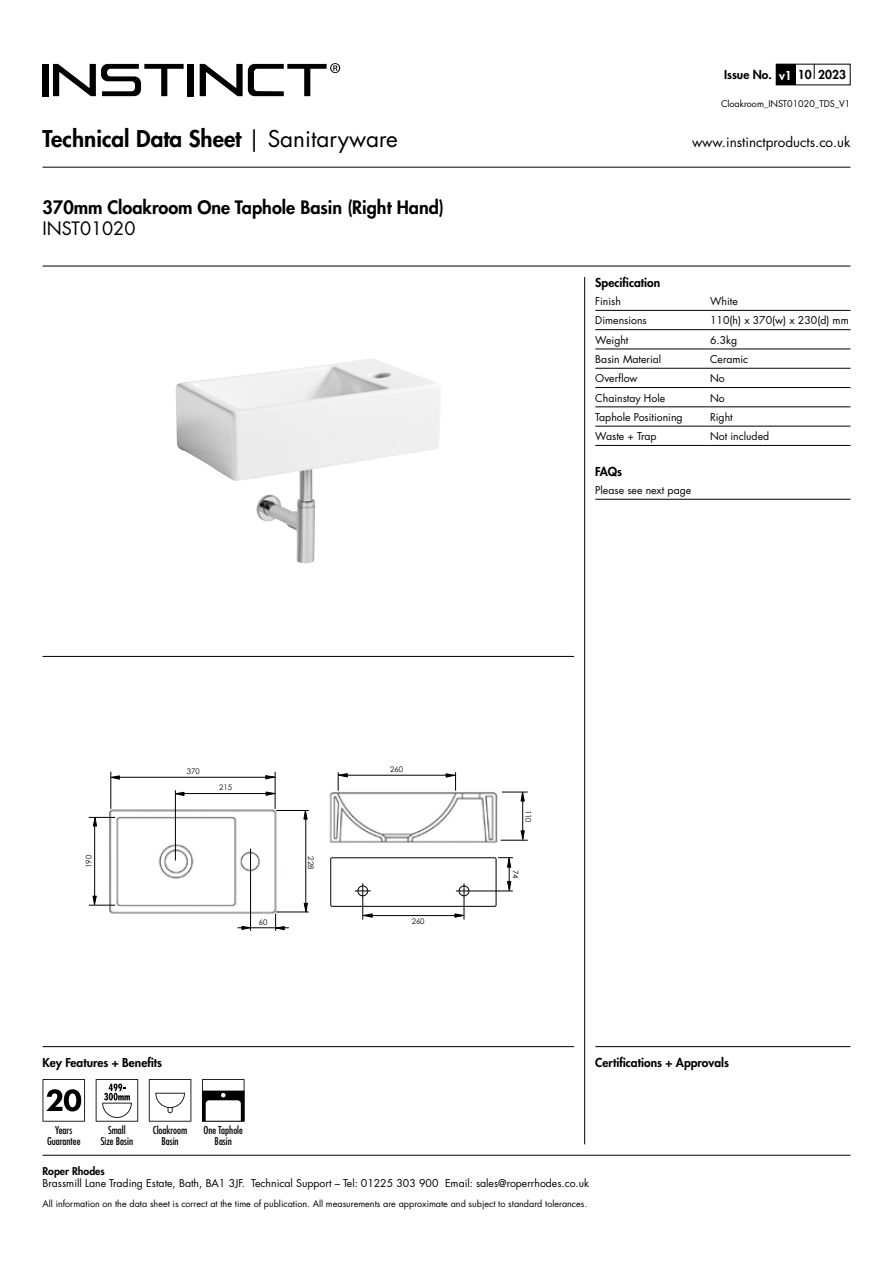
<style>
.page{position:relative;width:893px;height:1263px;background:#fff}
.page>*{position:absolute;margin:0;border:0;box-sizing:border-box;transform-origin:0 0}
.t1{font:800 22.5px "Futura LT Pro";color:#000}
.t2{font:800 18px "Futura LT Pro";color:#000}
.t3{font:18px "Futura LT Pro";color:#000}
.t4{font:13.5px "Futura LT Pro";color:#000}
.t5{font:800 12px "Futura LT Pro";color:#000}
.t6{font:10.5px "Futura LT Pro";color:#000}
.t7{font:500 condensed 10.5px/10.5px "Futura LT Pro";color:#000;text-align:center}
.t8{font:800 10.5px "Futura LT Pro";color:#000}
.t9{font:9px "Futura LT Pro";color:#000}
.t10{font:7.8px "Century Gothic";color:#000}
.s1{color:#fff}
.s2{font-weight:400}
</style>
<div class="page">
<div style="left:43px;top:64px;width:6px;height:32px;background:#000"></div>
<div style="left:188px;top:64px;width:6px;height:32px;background:#000"></div>
<svg style="left:200px;top:63px;width:140px;height:33px"></svg>
<svg style="left:53px;top:64px;width:131px;height:32px"></svg>
<div style="left:776px;top:64px;width:19px;height:21px;background:#000"></div>
<svg style="left:814px;top:64px;width:1px;height:15px"></svg>
<hr style="left:43px;top:1155px;width:807px;height:1px;background:#000">
<hr style="left:43px;top:1046px;width:531px;height:1px;background:#000">
<hr style="left:43px;top:656px;width:531px;height:1px;background:#000">
<hr style="left:595px;top:1046px;width:255px;height:1px;background:#000">
<hr style="left:43px;top:167px;width:807px;height:1px;background:#000">
<hr style="left:43px;top:266px;width:807px;height:1px;background:#000">
<hr style="left:584px;top:277px;width:1px;height:867px;background:#000">
<hr style="left:595px;top:310px;width:115px;height:1px;background:#000">
<hr style="left:710px;top:310px;width:140px;height:1px;background:#000">
<hr style="left:595px;top:329px;width:115px;height:1px;background:#000">
<hr style="left:710px;top:329px;width:140px;height:1px;background:#000">
<hr style="left:595px;top:349px;width:115px;height:1px;background:#000">
<hr style="left:710px;top:349px;width:140px;height:1px;background:#000">
<hr style="left:595px;top:368px;width:115px;height:1px;background:#000">
<hr style="left:710px;top:368px;width:140px;height:1px;background:#000">
<hr style="left:595px;top:387px;width:115px;height:1px;background:#000">
<hr style="left:710px;top:387px;width:140px;height:1px;background:#000">
<hr style="left:595px;top:407px;width:115px;height:1px;background:#000">
<hr style="left:710px;top:407px;width:140px;height:1px;background:#000">
<hr style="left:595px;top:426px;width:115px;height:1px;background:#000">
<hr style="left:710px;top:426px;width:140px;height:1px;background:#000">
<hr style="left:595px;top:445px;width:115px;height:1px;background:#000">
<hr style="left:710px;top:445px;width:140px;height:1px;background:#000">
<hr style="left:595px;top:499px;width:255px;height:1px;background:#000">
<img style="left:88px;top:771px;width:436px;height:158px">
<hr style="left:522px;top:792px;width:1px;height:41px;background:#000">
<svg style="left:501px;top:830px;width:27px;height:14px"></svg>
<svg style="left:502px;top:787px;width:26px;height:15px"></svg>
<div style="left:330px;top:857px;width:167px;height:50px;border:1px solid #000"></div>
<div style="left:357px;top:885px;width:11px;height:11px;border:1px solid #000;border-radius:50%"></div>
<div style="left:459px;top:885px;width:10px;height:11px;border:1px solid #000;border-radius:50%"></div>
<hr style="left:362px;top:883px;width:1px;height:36px;background:#000">
<svg style="left:355px;top:891px;width:16px;height:1px"></svg>
<hr style="left:464px;top:883px;width:1px;height:36px;background:#000">
<hr style="left:456px;top:890px;width:57px;height:1px;background:#000">
<hr style="left:363px;top:915px;width:101px;height:1px;background:#000">
<svg style="left:358px;top:913px;width:15px;height:5px"></svg>
<svg style="left:454px;top:913px;width:15px;height:5px"></svg>
<hr style="left:509px;top:858px;width:1px;height:33px;background:#000">
<svg style="left:498px;top:853px;width:15px;height:15px"></svg>
<svg style="left:506px;top:880px;width:6px;height:15px"></svg>
<hr style="left:275px;top:772px;width:1px;height:37px;background:#000">
<hr style="left:110px;top:772px;width:1px;height:37px;background:#000">
<hr style="left:118px;top:777px;width:157px;height:1px;background:#000">
<svg style="left:106px;top:775px;width:15px;height:5px"></svg>
<svg style="left:265px;top:774px;width:14px;height:6px"></svg>
<hr style="left:276px;top:810px;width:33px;height:1px;background:#000">
<hr style="left:306px;top:817px;width:1px;height:91px;background:#000">
<svg style="left:303px;top:805px;width:5px;height:15px"></svg>
<svg style="left:303px;top:902px;width:6px;height:15px"></svg>
<hr style="left:276px;top:912px;width:33px;height:1px;background:#000">
<hr style="left:175px;top:790px;width:1px;height:70px;background:#000">
<hr style="left:176px;top:793px;width:99px;height:1px;background:#000">
<svg style="left:170px;top:791px;width:15px;height:6px"></svg>
<svg style="left:265px;top:791px;width:15px;height:5px"></svg>
<hr style="left:94px;top:824px;width:1px;height:75px;background:#000">
<svg style="left:89px;top:812px;width:26px;height:15px"></svg>
<svg style="left:89px;top:895px;width:26px;height:15px"></svg>
<hr style="left:338px;top:775px;width:112px;height:1px;background:#000">
<svg style="left:333px;top:772px;width:15px;height:19px"></svg>
<svg style="left:445px;top:772px;width:15px;height:19px"></svg>
<hr style="left:250px;top:849px;width:1px;height:82px;background:#000">
<hr style="left:237px;top:927px;width:52px;height:1px;background:#000">
<svg style="left:271px;top:913px;width:14px;height:18px"></svg>
<svg style="left:241px;top:925px;width:14px;height:5px"></svg>
<svg style="left:43px;top:1079px;width:42px;height:42px"></svg>
<svg style="left:96px;top:1079px;width:42px;height:42px"></svg>
<svg style="left:149px;top:1079px;width:42px;height:42px"></svg>
<svg style="left:202px;top:1079px;width:42px;height:42px"></svg>
<img style="left:176px;top:359px;width:264px;height:204px">
<p class="t5" style="left:724px;top:66px;width:123px">Issue No. <span class="s1">v1</span> 10 2023</p>
<p class="t9" style="left:721px;top:98px;width:131px">Cloakroom_INST01020_TDS_V1</p>
<h1 class="t1" style="left:43px;top:122px;width:357px">Technical Data Sheet <span class="s2">| Sanitaryware</span></h1>
<p class="t4" style="left:692px;top:132px;width:160px">www.instinctproducts.co.uk</p>
<h2 class="t2" style="left:43px;top:193px;width:403px">370mm Cloakroom One Taphole Basin (Right Hand)</h2>
<h2 class="t3" style="left:43px;top:216px;width:94px">INST01020</h2>
<p class="t5" style="left:595px;top:273px;width:66px">Specification</p>
<p class="t6" style="left:595px;top:294px;width:27px">Finish</p>
<p class="t6" style="left:710px;top:294px;width:29px">White</p>
<p class="t6" style="left:595px;top:313px;width:53px">Dimensions</p>
<p class="t6" style="left:710px;top:313px;width:140px">110(h) x 370(w) x 230(d) mm</p>
<p class="t6" style="left:595px;top:333px;width:35px">Weight</p>
<p class="t6" style="left:710px;top:333px;width:29px">6.3kg</p>
<p class="t6" style="left:595px;top:352px;width:67px">Basin Material</p>
<p class="t6" style="left:710px;top:352px;width:40px">Ceramic</p>
<p class="t6" style="left:595px;top:371px;width:44px">Overflow</p>
<p class="t6" style="left:710px;top:371px;width:16px">No</p>
<p class="t6" style="left:595px;top:390px;width:71px">Chainstay Hole</p>
<p class="t6" style="left:710px;top:390px;width:16px">No</p>
<p class="t6" style="left:595px;top:410px;width:89px">Taphole Positioning</p>
<p class="t6" style="left:710px;top:410px;width:24px">Right</p>
<p class="t6" style="left:595px;top:429px;width:63px">Waste + Trap</p>
<p class="t6" style="left:710px;top:429px;width:61px">Not included</p>
<p class="t5" style="left:595px;top:462px;width:28px">FAQs</p>
<p class="t6" style="left:595px;top:483px;width:97px">Please see next page</p>
<p class="t10" style="left:83px;top:868px;width:14px;rotate:-90deg">190</p>
<p class="t10" style="left:187px;top:766px;width:14px">370</p>
<p class="t10" style="left:219px;top:782px;width:14px">215</p>
<p class="t10" style="left:259px;top:916px;width:10px">60</p>
<p class="t10" style="left:316px;top:856px;width:14px;rotate:90deg">228</p>
<p class="t10" style="left:390px;top:764px;width:14px">260</p>
<p class="t10" style="left:412px;top:915px;width:14px">260</p>
<p class="t10" style="left:534px;top:810px;width:14px;rotate:90deg">110</p>
<p class="t10" style="left:521px;top:870px;width:10px;rotate:90deg">74</p>
<p class="t5" style="left:43px;top:1053px;width:121px">Key Features + Benefits</p>
<p class="t5" style="left:595px;top:1053px;width:135px">Certifications + Approvals</p>
<p class="t7" style="left:47px;top:1125px;width:35px">Years<br>Guarantee</p>
<p class="t7" style="left:153px;top:1125px;width:36px">Cloakroom<br>Basin</p>
<p class="t7" style="left:204px;top:1125px;width:41px">One Taphole<br>Basin</p>
<p class="t7" style="left:101px;top:1125px;width:34px">Small<br>Size Basin</p>
<p class="t8" style="left:43px;top:1163px;width:64px">Roper Rhodes</p>
<p class="t6" style="left:43px;top:1176px;width:548px">Brassmill Lane Trading Estate, Bath, BA1 3JF. Technical Support – Tel: 01225 303 900 Email: sales@roperrhodes.co.uk</p>
<p class="t9" style="left:43px;top:1197px;width:546px">All information on the data sheet is correct at the time of publication. All measurements are approximate and subject to standard tolerances.</p>
</div>
